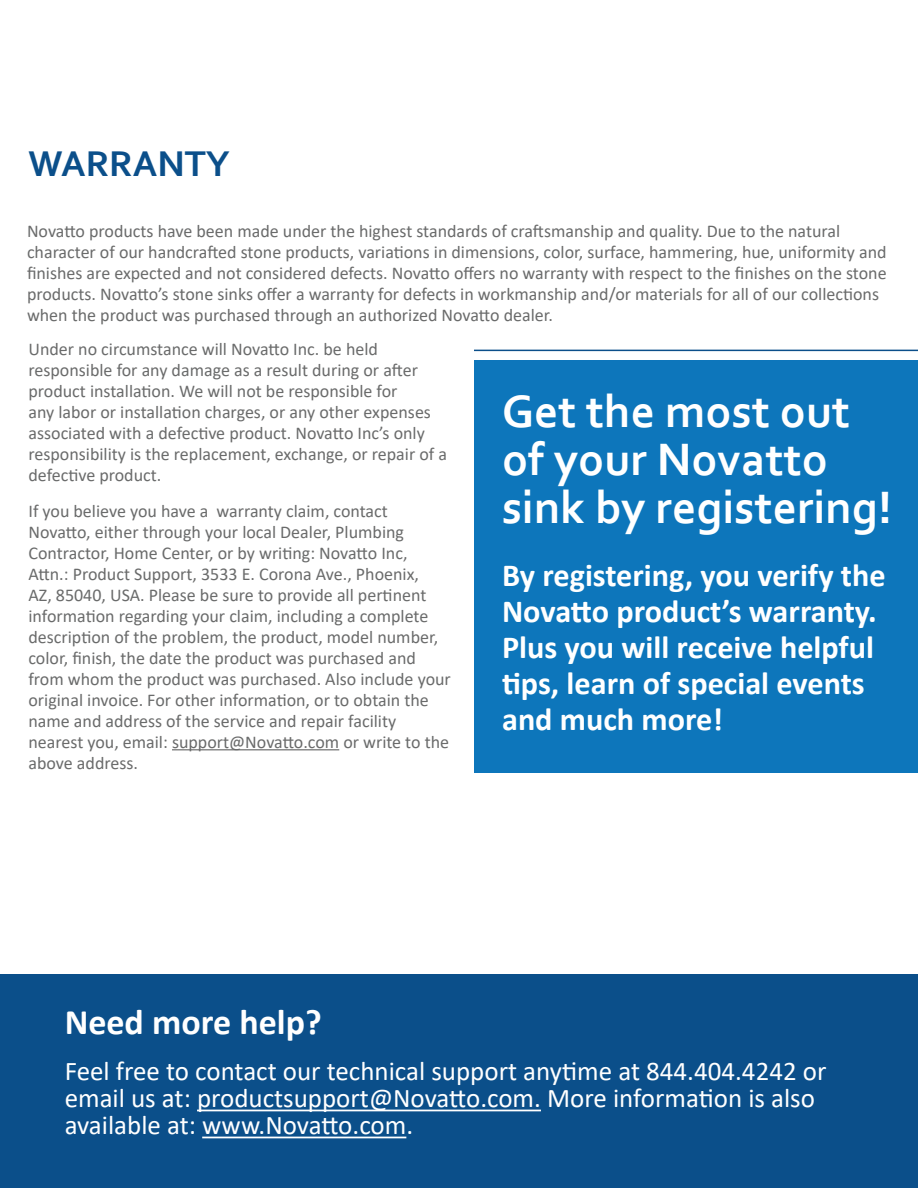
<style>
.page{position:relative;width:918px;height:1188px;background:#fff}
.page>*{position:absolute;margin:0;border:0;box-sizing:border-box;transform-origin:0 0}
.t1{font:700 47.55px/48px "Corbel";color:#fff}
.t2{font:700 37.5px "Corbel";color:#0b4f8a}
.t3{font:700 36px "Calibri";color:#fff}
.t4{font:700 32.25px/36px "Calibri";color:#fff}
.t5{font:27px/27px "Calibri";color:#fff}
.t6{font:18px/21px "Calibri";color:#6a6b6b}
</style>
<div class="page">
<div style="left:475px;top:361px;width:443px;height:412px;background:#0d76bb"></div>
<hr style="left:474px;top:350px;width:444px;height:1px;background:#0b4f8a">
<hr style="left:172px;top:749px;width:167px;height:1px;background:#6a6b6b">
<div style="left:0;top:974px;width:918px;height:214px;background:#0b4f8a"></div>
<hr style="left:197px;top:1110px;width:344px;height:1px;background:#fff">
<hr style="left:202px;top:1137px;width:204px;height:1px;background:#fff">
<p class="t2" style="left:28px;top:140px;width:203px">WARRANTY</p>
<p class="t6" style="left:27px;top:220px;width:861px">Novatto products have been made under the highest standards of craftsmanship and quality. Due to the natural character of our handcrafted stone products, variations in dimensions, color, surface, hammering, hue, uniformity and finishes are expected and not considered defects. Novatto offers no warranty with respect to the finishes on the stone products. Novatto’s stone sinks offer a warranty for defects in workmanship and/or materials for all of our collections when the product was purchased through an authorized Novatto dealer.</p>
<p class="t6" style="left:28px;top:338px;width:351px">Under no circumstance will Novatto Inc. be held</p>
<p class="t6" style="left:28px;top:359px;width:420px">responsible for any damage as a result during or after product installation. We will not be responsible for<br>any labor or installation charges, or any other expenses associated with a defective product. Novatto Inc’s only responsibility is the replacement, exchange, or repair of a defective product.</p>
<p class="t6" style="left:28px;top:500px;width:424px">If you believe you have a warranty claim, contact Novatto, either through your local Dealer, Plumbing Contractor, Home Center, or by writing: Novatto Inc, Attn.: Product Support, 3533 E. Corona Ave., Phoenix,<br>AZ, 85040, USA. Please be sure to provide all pertinent information regarding your claim, including a complete description of the problem, the product, model number, color, finish, the date the product was purchased and from whom the product was purchased. Also include your original invoice. For other information, or to obtain the name and address of the service and repair facility nearest you, email: support@Novatto.com or write to the above address.</p>
<p class="t1" style="left:502px;top:386px;width:391px">Get the most out of your Novatto sink by registering!</p>
<p class="t4" style="left:502px;top:557px;width:385px">By registering, you verify the<br>Novatto product’s warranty.<br>Plus you will receive helpful tips, learn of special events and much more!</p>
<p class="t3" style="left:65px;top:997px;width:258px">Need more help?</p>
<p class="t5" style="left:65px;top:1057px;width:763px">Feel free to contact our technical support anytime at 844.404.4242 or email us at: productsupport@Novatto.com. More information is also available at: www.Novatto.com.</p>
</div>
